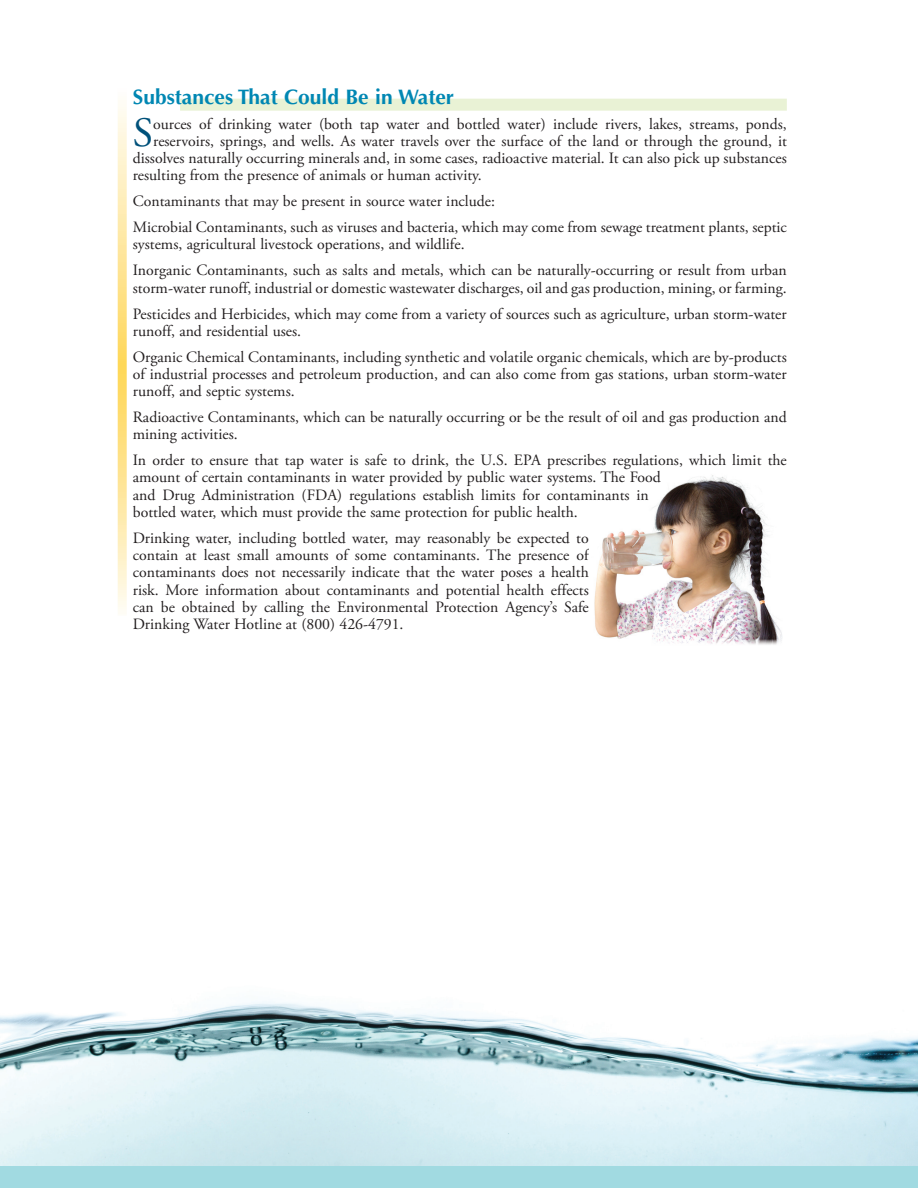
<style>
.page{position:relative;width:918px;height:1188px;background:#fff}
.page>*{position:absolute;margin:0;border:0;box-sizing:border-box;transform-origin:0 0}
.Initial_Cap{font:41.7px "Adobe Garamond Pro";color:#00517a}
.Article_Headline-BLO{font:700 21px "Optima";color:#0087b3}
.First_Paragraph{font:15.75px/17.2px "Adobe Garamond Pro";color:#231f20}
.Initial_Cap-2{font:15.75px "Adobe Garamond Pro";color:#231f20}
</style>
<div class="page">
<img style="left:0;top:1001px;width:918px;height:165px">
<div style="left:0;top:1166px;width:918px;height:22px;background:#a1dae1"></div>
<div style="left:180px;top:99px;width:607px;height:12px;background:#e9f2d5"></div>
<img style="left:594px;top:475px;width:188px;height:170px">
<svg style="left:118px;top:104px;width:9px;height:507px;background:#fee8a5"></svg>
<p class="Article_Headline-BLO" style="left:133px;top:85px;width:323px">Substances That Could Be in Water</p>
<p class="Initial_Cap" style="left:133px;top:108px;width:22px">S</p>
<p class="Initial_Cap-2" style="left:153px;top:114px;width:635px">ources of drinking water (both tap water and bottled water) include rivers, lakes, streams, ponds,</p>
<p class="Initial_Cap-2" style="left:153px;top:132px;width:635px">reservoirs, springs, and wells. As water travels over the surface of the land or through the ground, it</p>
<p class="Initial_Cap-2" style="left:133px;top:149px;width:655px">dissolves naturally occurring minerals and, in some cases, radioactive material. It can also pick up substances</p>
<p class="Initial_Cap-2" style="left:133px;top:166px;width:350px">resulting from the presence of animals or human activity.</p>
<p class="First_Paragraph" style="left:133px;top:193px;width:364px">Contaminants that may be present in source water include:</p>
<p class="First_Paragraph" style="left:133px;top:219px;width:656px">Microbial Contaminants, such as viruses and bacteria, which may come from sewage treatment plants, septic systems, agricultural livestock operations, and wildlife.</p>
<p class="First_Paragraph" style="left:133px;top:262px;width:655px">Inorganic Contaminants, such as salts and metals, which can be naturally-occurring or result from urban storm-water runoff, industrial or domestic wastewater discharges, oil and gas production, mining, or farming.</p>
<p class="First_Paragraph" style="left:133px;top:305px;width:655px">Pesticides and Herbicides, which may come from a variety of sources such as agriculture, urban storm-water runoff, and residential uses.</p>
<p class="First_Paragraph" style="left:133px;top:349px;width:655px;text-align:justify">Organic Chemical Contaminants, including synthetic and volatile organic chemicals, which are by-products of industrial processes and petroleum production, and can also come from gas stations, urban storm-water runoff, and septic systems.</p>
<p class="First_Paragraph" style="left:133px;top:409px;width:655px">Radioactive Contaminants, which can be naturally occurring or be the result of oil and gas production and mining activities.</p>
<p class="First_Paragraph" style="left:133px;top:452px;width:656px">In order to ensure that tap water is safe to drink, the U.S. EPA prescribes regulations, which limit the amount of certain contaminants in water provided by public water systems. The Food<br>and Drug Administration (FDA) regulations establish limits for contaminants in<br>bottled water, which must provide the same protection for public health.</p>
<p class="First_Paragraph" style="left:133px;top:530px;width:458px;text-align:justify">Drinking water, including bottled water, may reasonably be expected to contain at least small amounts of some contaminants. The presence of contaminants does not necessarily indicate that the water poses a health risk. More information about contaminants and potential health effects can be obtained by calling the Environmental Protection Agency’s Safe Drinking Water Hotline at (800) 426-4791.</p>
</div>
